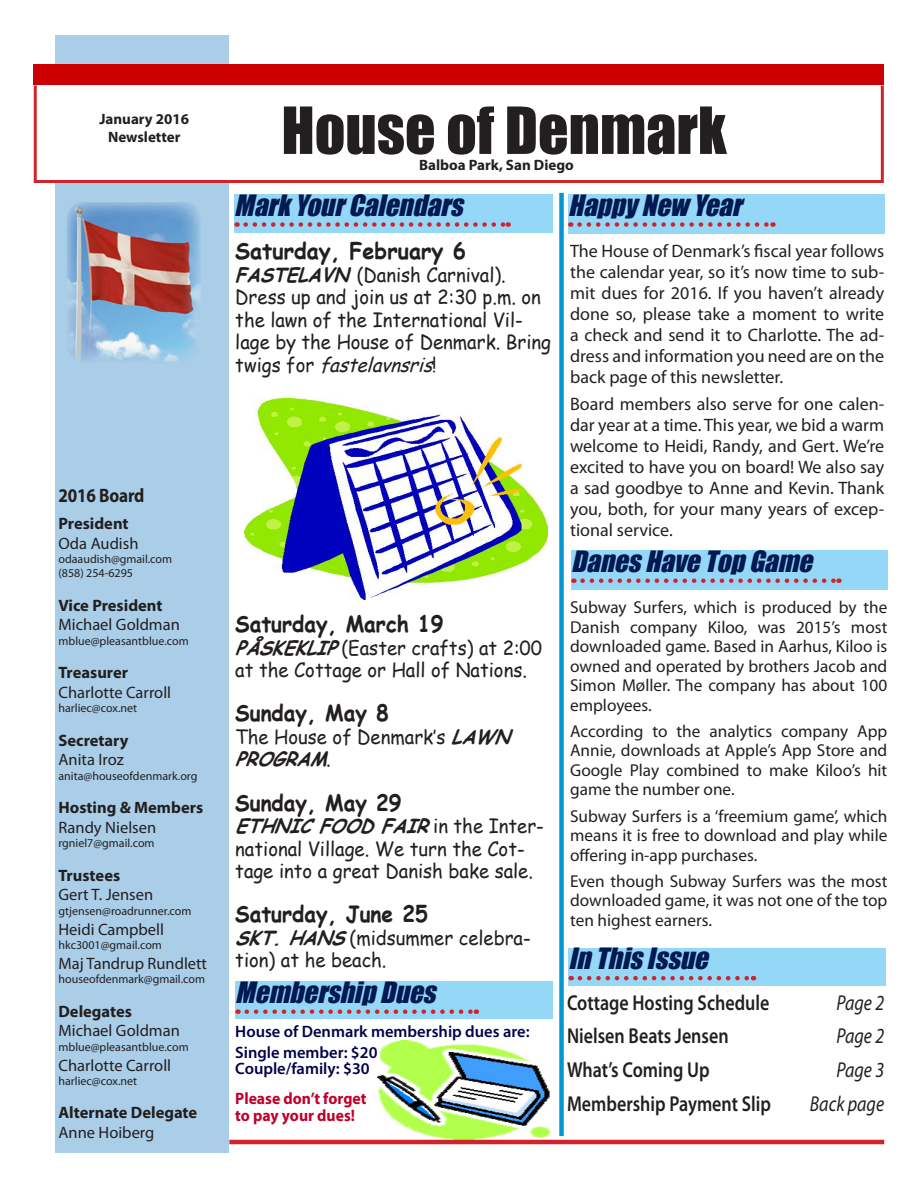
<style>
.page{position:relative;width:918px;height:1188px;background:#fff}
.page>*{position:absolute;margin:0;border:0;box-sizing:border-box;transform-origin:0 0}
.t1{font:60px "Impact";color:#231f20}
.Headline{font:italic 27px "Impact";color:#001952}
.t2{font:700 22.5px "Comic Sans MS";color:#231f20;scale:.93 1}
.t3{font:700 22.5px "Comic Sans MS";color:#231f20;scale:.96 1}
.t4{font:600 21.6px "Myriad Pro";color:#231f20;scale:.83 1}
.t5{font:italic 21.6px "Myriad Pro";color:#231f20;scale:.83 1}
.t6{font:19.5px/22.5px "Comic Sans MS";color:#231f20;scale:.95 1}
.t7{font:700 19.5px "Myriad Pro";letter-spacing:-.01em;color:#231f20;scale:.88 1}
.t8{font:italic 700 19.5px "Comic Sans MS";color:#231f20;scale:.95 1}
.Body{font:18px/21px "Myriad Pro";color:#231f20;text-align:justify}
.Body-2{font:17.25px/19.5px "Myriad Pro";color:#231f20;text-align:justify}
.t9{font:16.5px "Myriad Pro";color:#231f20}
.t10{font:700 16.5px "Myriad Pro";color:#231f20}
.Body-3{font:600 16.5px "Myriad Pro";color:#050049}
.Body-4{font:700 16.5px "Myriad Pro";color:#bf002b;scale:.95 1}
.t11{font:700 15px "Myriad Pro";color:#231f20}
.t12{font:12px "Myriad Pro";color:#231f20}
.s1{font-weight:700;font-style:italic}
.s2{font-style:italic}
</style>
<div class="page">
<img style="left:377px;top:1041px;width:174px;height:99px">
<div style="left:55px;top:35px;width:174px;height:1118px;background:#aacee8"></div>
<div style="left:36px;top:66px;width:764px;height:114px;background:#fff"></div>
<div style="left:34px;top:64px;width:850px;height:21px;background:#cc0001"></div>
<hr style="left:34px;top:180px;width:850px;height:3px;background:#d1232a">
<hr style="left:881px;top:85px;width:3px;height:95px;background:#d1232a">
<hr style="left:229px;top:1140px;width:655px;height:4px;background:#d1232a">
<div style="left:234px;top:194px;width:319px;height:38px;background:#95d7f6"></div>
<svg style="left:246px;top:222px;width:263px;height:5px"></svg>
<div style="left:568px;top:948px;width:318px;height:38px;background:#95d7f6"></div>
<svg style="left:580px;top:976px;width:174px;height:4px"></svg>
<hr style="left:34px;top:86px;width:3px;height:94px;background:#d1232a">
<div style="left:568px;top:194px;width:316px;height:39px;background:#95d7f6"></div>
<svg style="left:579px;top:222px;width:194px;height:5px"></svg>
<div style="left:559px;top:193px;width:5px;height:943px;background:#0097d2"></div>
<img style="left:66px;top:202px;width:135px;height:160px;border-radius:18px">
<div style="left:235px;top:981px;width:318px;height:38px;background:#95d7f6"></div>
<svg style="left:247px;top:1009px;width:230px;height:5px"></svg>
<img style="left:244px;top:398px;width:303px;height:202px">
<div style="left:571px;top:550px;width:316px;height:40px;background:#95d7f6"></div>
<svg style="left:583px;top:578px;width:256px;height:5px"></svg>
<p class="t11" style="left:99px;top:109px;width:91px">January 2016</p>
<p class="t11" style="left:108px;top:127px;width:74px">Newsletter</p>
<p class="t7" style="left:58px;top:483px;width:99px">2016 Board</p>
<p class="t10" style="left:58px;top:512px;width:72px">President</p>
<p class="t9" style="left:58px;top:533px;width:82px">Oda Audish</p>
<p class="t12" style="left:58px;top:552px;width:115px">odaaudish@gmail.com</p>
<p class="t12" style="left:58px;top:566px;width:76px">(858) 254-6295</p>
<p class="t10" style="left:58px;top:594px;width:106px">Vice President</p>
<p class="t9" style="left:58px;top:615px;width:123px">Michael Goldman</p>
<p class="t12" style="left:58px;top:633px;width:132px">mblue@pleasantblue.com</p>
<p class="t10" style="left:58px;top:662px;width:71px">Treasurer</p>
<p class="t9" style="left:58px;top:682px;width:114px">Charlotte Carroll</p>
<p class="t12" style="left:58px;top:701px;width:80px">harliec@cox.net</p>
<p class="t10" style="left:58px;top:729px;width:71px">Secretary</p>
<p class="t9" style="left:58px;top:750px;width:67px">Anita Iroz</p>
<p class="t12" style="left:58px;top:768px;width:141px">anita@houseofdenmark.org</p>
<p class="t10" style="left:58px;top:797px;width:146px">Hosting &amp; Members</p>
<p class="t9" style="left:58px;top:817px;width:99px">Randy Nielsen</p>
<p class="t12" style="left:58px;top:836px;width:98px">rgniel7@gmail.com</p>
<p class="t10" style="left:58px;top:864px;width:63px">Trustees</p>
<p class="t9" style="left:58px;top:885px;width:96px">Gert T. Jensen</p>
<p class="t12" style="left:58px;top:903px;width:135px">gtjensen@roadrunner.com</p>
<p class="t9" style="left:58px;top:919px;width:107px">Heidi Campbell</p>
<p class="t12" style="left:58px;top:938px;width:105px">hkc3001@gmail.com</p>
<p class="t9" style="left:58px;top:953px;width:150px">Maj Tandrup Rundlett</p>
<p class="t12" style="left:58px;top:972px;width:148px">houseofdenmark@gmail.com</p>
<p class="t10" style="left:58px;top:1000px;width:75px">Delegates</p>
<p class="t9" style="left:58px;top:1021px;width:123px">Michael Goldman</p>
<p class="t12" style="left:58px;top:1039px;width:132px">mblue@pleasantblue.com</p>
<p class="t9" style="left:58px;top:1055px;width:114px">Charlotte Carroll</p>
<p class="t12" style="left:58px;top:1074px;width:80px">harliec@cox.net</p>
<p class="t10" style="left:58px;top:1102px;width:140px">Alternate Delegate</p>
<p class="t9" style="left:58px;top:1122px;width:97px">Anne Hoiberg</p>
<p class="t1" style="left:281px;top:84px;width:447px">House of Denmark</p>
<p class="t11" style="left:419px;top:155px;width:156px">Balboa Park, San Diego</p>
<p class="Headline" style="left:234px;top:184px;width:238px">MarkYourCalendars</p>
<p class="t3" style="left:235px;top:235px;width:242px">Saturday, February 6</p>
<p class="t6" style="left:235px;top:263px;width:334px"><span class="s1">FASTELAVN</span> (Danish Carnival).<br>Dress up and join us at 2:30 p.m. on the lawn of the International Vil&shy;lage by the House of Denmark. Bring t w i g s f o r <span class="s2">fastelavnsris</span>!</p>
<p class="t2" style="left:235px;top:607px;width:225px">Saturday, March 19</p>
<p class="t6" style="left:235px;top:636px;width:325px"><span class="s1">PÅSKEKLIP</span> (Easter crafts) at 2:00 at the Cottage or Hall of Nations.</p>
<p class="t2" style="left:235px;top:697px;width:167px">Sunday, May 8</p>
<p class="t6" style="left:235px;top:725px;width:284px">The House of Denmark’s <span class="s1">LAWN<br>PROGRAM</span> .</p>
<p class="t2" style="left:235px;top:786px;width:180px">Sunday, May 29</p>
<p class="t6" style="left:235px;top:814px;width:327px"><span class="s1">ETHNICFOODFAIR</span>in the Inter&shy;national Village. We turn the Cot&shy;tage into a great Danish bake sale.</p>
<p class="t2" style="left:235px;top:898px;width:209px">Saturday, June 25</p>
<p class="t8" style="left:235px;top:924px;width:88px">SKT .HANS</p>
<p class="t6" style="left:235px;top:926px;width:313px;text-indent:114px">(midsummer celebra&shy;tion) at he beach.</p>
<p class="Headline" style="left:235px;top:971px;width:210px">MembershipDues</p>
<p class="Body-3" style="left:235px;top:1021px;width:296px">House of Denmark membership dues are:</p>
<p class="Body-3" style="left:235px;top:1042px;width:144px">Single member: $20</p>
<p class="Body-3" style="left:235px;top:1058px;width:136px">Couple/family: $30</p>
<p class="Body-4" style="left:235px;top:1088px;width:140px">Please don’t forget</p>
<p class="Body-4" style="left:235px;top:1104px;width:128px">to pay your dues!</p>
<p class="Headline" style="left:568px;top:184px;width:183px">HappyNew Year</p>
<p class="Body" style="left:570px;top:240px;width:316px">The House of Denmark’s fiscal year follows the calendar year, so it’s now time to sub&shy;mit dues for 2016. If you haven’t already done so, please take a moment to write a check and send it to Charlotte. The ad&shy;dress and information you need are on the back page of this newsletter.</p>
<p class="Body" style="left:570px;top:393px;width:316px">Board members also serve for one calen&shy;dar year at a time. This year, we bid a warm welcome to Heidi, Randy, and Gert. We’re excited to have you on board! We also say a sad goodbye to Anne and Kevin. Thank you, both, for your many years of excep&shy;tional service.</p>
<p class="Headline" style="left:571px;top:540px;width:251px">DanesHaveTopGame</p>
<p class="Body-2" style="left:570px;top:597px;width:319px">Subway Surfers, which is produced by the Danish company Kiloo, was 2015’s most downloaded game. Based in Aarhus, Kiloo is owned and operated by brothers Jacob and Simon Møller. The company has about 100 employees.</p>
<p class="Body-2" style="left:570px;top:721px;width:319px">According to the analytics company App Annie, downloads at Apple’s App Store and Google Play combined to make Kiloo’s hit game the number one.</p>
<p class="Body-2" style="left:570px;top:806px;width:319px">Subway Surfers is a ‘freemium game’, which means it is free to download and play while offering in-app purchases.</p>
<p class="Body-2" style="left:570px;top:871px;width:319px">Even though Subway Surfers was the most downloaded game, it was not one of the top ten highest earners.</p>
<p class="Headline" style="left:568px;top:938px;width:149px">InThisIssue</p>
<p class="t4" style="left:567px;top:989px;width:245px">Cottage Hosting Schedule</p>
<p class="t5" style="left:836px;top:989px;width:59px">Page 2</p>
<p class="t4" style="left:567px;top:1022px;width:196px">Nielsen Beats Jensen</p>
<p class="t5" style="left:836px;top:1023px;width:59px">Page 2</p>
<p class="t4" style="left:567px;top:1056px;width:173px">What’s Coming Up</p>
<p class="t5" style="left:836px;top:1056px;width:59px">Page 3</p>
<p class="t4" style="left:567px;top:1090px;width:247px">Membership Payment Slip</p>
<p class="t5" style="left:810px;top:1090px;width:91px">Back page</p>
</div>
